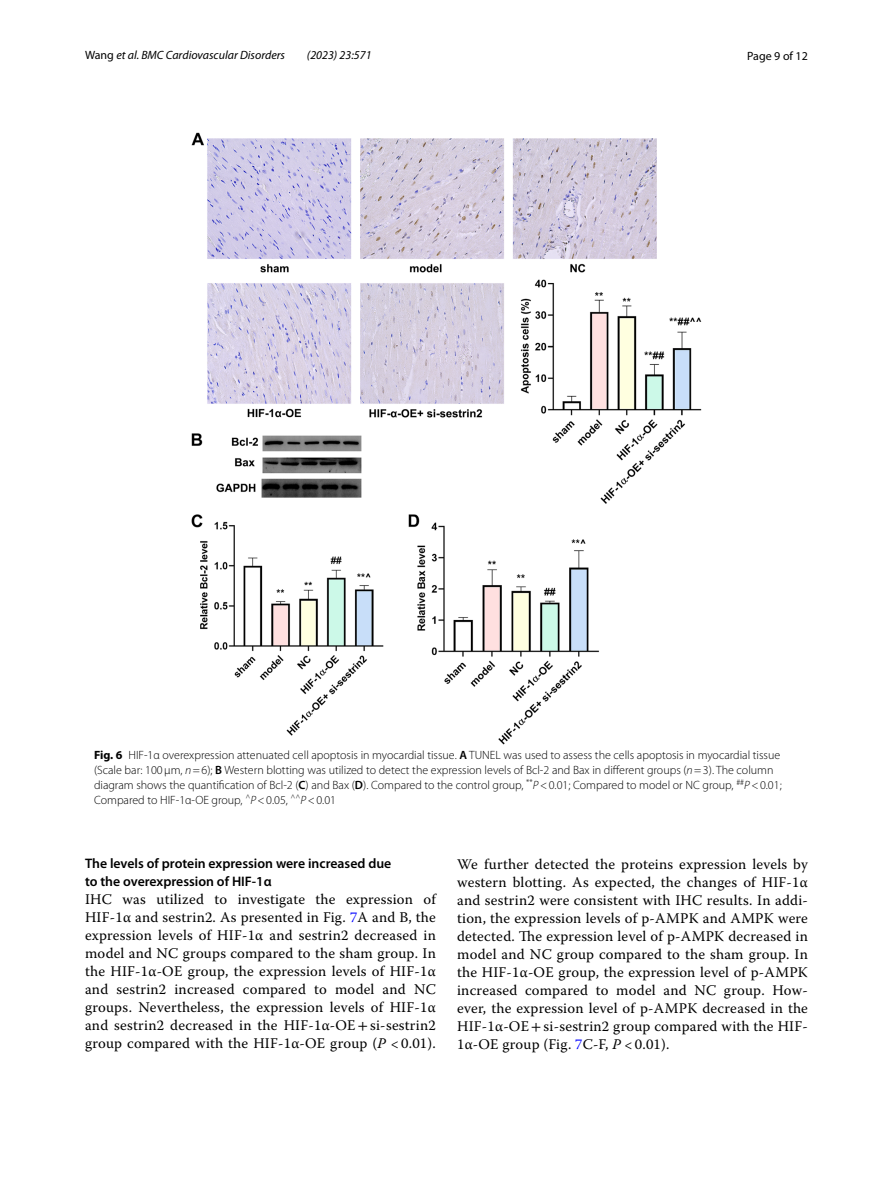
<style>
.page{position:relative;width:893px;height:1187px;background:#fff}
.page>*{position:absolute;margin:0;border:0;box-sizing:border-box;transform-origin:0 0}
.t1{font:14.7px/18px "Warnock Pro";letter-spacing:.015em;color:#000;text-align:justify}
.t2{font:600 13.8px/18px "Myriad Pro";color:#000}
.t3{font:300 12px/15px "Myriad Pro";color:#000}
.t4{font:italic 12px "Myriad Pro";color:#000}
.t5{font:12px "Myriad Pro";color:#000}
.s1{font-style:normal}
.s2{font-weight:700}
.s3{font-weight:600}
.s4{font-style:italic}
.s5{color:#00f}
.s6{font-family:"STIX"}
</style>
<div class="page">
<img style="left:191px;top:133px;width:511px;height:611px">
<p class="t4" style="left:85px;top:48px;width:202px"><span class="s1">Wang</span> et al. BMC Cardiovascular Disorders</p>
<p class="t4" style="left:307px;top:48px;width:66px">(2023) 23:571</p>
<p class="t5" style="left:747px;top:48px;width:62px">Page 9 of 12</p>
<p class="t3" style="left:94px;top:748px;width:689px"><span class="s2">Fig. 6</span> HIF-1α overexpression attenuated cell apoptosis in myocardial tissue. <span class="s3">A</span> TUNEL was used to assess the cells apoptosis in myocardial tissue (Scale bar: 100μm, <span class="s4">n</span>=6); <span class="s3">B</span> Western blotting was utilized to detect the expression levels of Bcl-2 and Bax in different groups (<span class="s4">n</span>=3). The column diagram shows the quantification of Bcl-2 (<span class="s3">C</span>) and Bax (<span class="s3">D</span>). Compared to the control group, <sup>**</sup><span class="s4">P</span>&lt;0.01; Compared to model or NC group, <sup>##</sup><span class="s4">P</span>&lt;0.01; Compared to HIF-1α-OE group, <sup>^</sup><span class="s4">P</span>&lt;0.05, <sup>^^</sup><span class="s4">P</span>&lt;0.01</p>
<p class="t2" style="left:85px;top:854px;width:308px">The levels of protein expression were increased due to the overexpression of HIF‑1α</p>
<p class="t1" style="left:85px;top:890px;width:352px">IHC was utilized to investigate the expression of HIF-1α and sestrin2. As presented in Fig. <span class="s5">7</span>A and B, the expression levels of HIF-1α and sestrin2 decreased in model and NC groups compared to the sham group. In the HIF-1α-OE group, the expression levels of HIF-1α and sestrin2 increased compared to model and NC groups. Nevertheless, the expression levels of HIF-1α and sestrin2 decreased in the HIF-1α-OE<span class="s6">+</span>si-sestrin2 group compared with the HIF-1α-OE group (<span class="s4">P</span> &lt; 0.01).</p>
<p class="t1" style="left:457px;top:854px;width:352px">We further detected the proteins expression levels by western blotting. As expected, the changes of HIF-1α and sestrin2 were consistent with IHC results. In addi&shy;tion, the expression levels of p-AMPK and AMPK were detected. The expression level of p-AMPK decreased in model and NC group compared to the sham group. In the HIF-1α-OE group, the expression level of p-AMPK increased compared to model and NC group. How&shy;ever, the expression level of p-AMPK decreased in the HIF-1α-OE<span class="s6">+</span>si-sestrin2 group compared with the HIF-1α-OE group (Fig. <span class="s5">7</span>C-F, <span class="s4">P</span> &lt; 0.01).</p>
</div>
